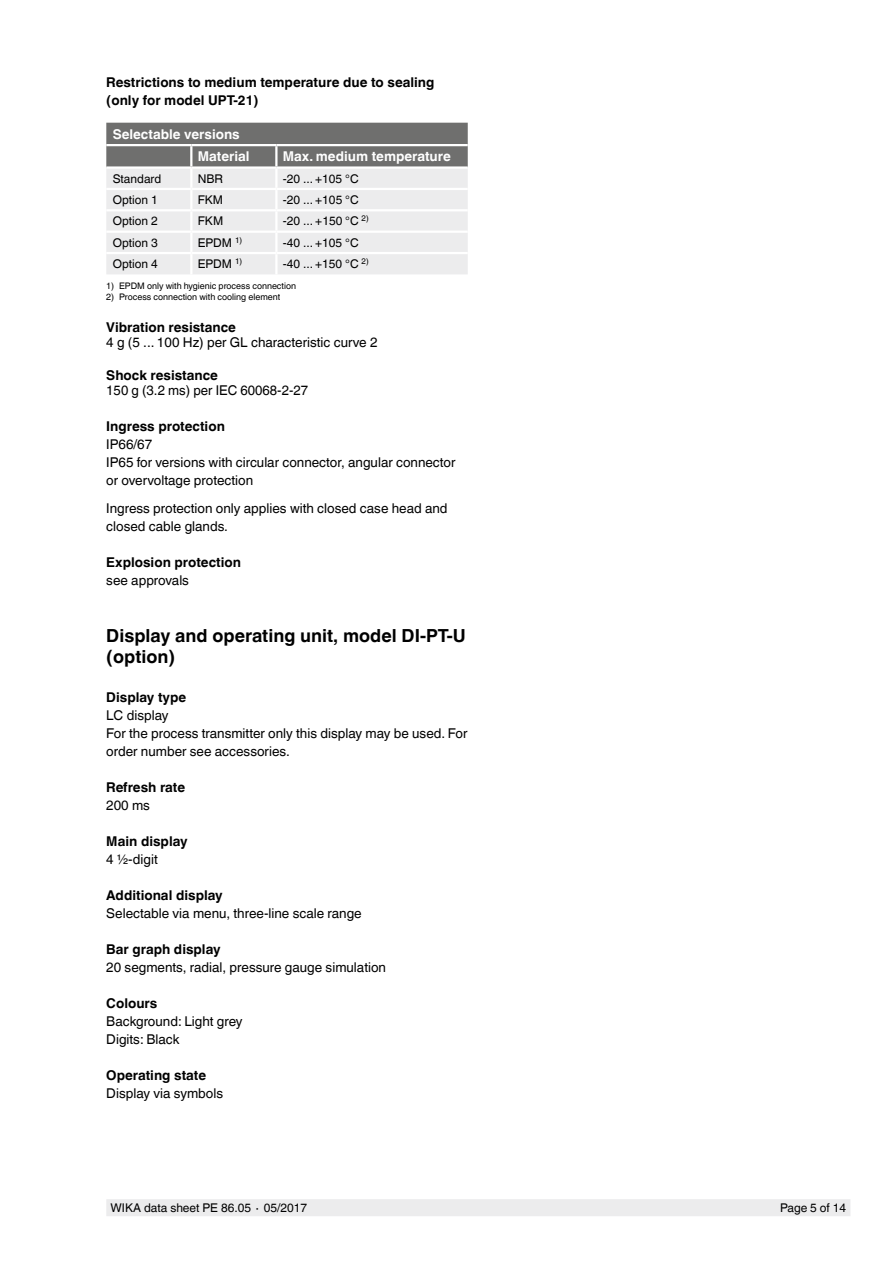
<style>
.page{position:relative;width:893px;height:1263px;background:#fff}
.page>*{position:absolute;margin:0;border:0;box-sizing:border-box;transform-origin:0 0}
.t1{font:700 18px/21px "Helvetica World";color:#000}
.t2{font:13.5px/18px "Helvetica World";color:#000}
.t3{font:700 13.5px/18px "Helvetica World";color:#000}
.t4{font:700 13.5px/22.5px "Helvetica World";color:#fff}
.t5{font:12px "Helvetica World";color:#000}
.t6{font:9px "Helvetica World";color:#000}
</style>
<div class="page">
<div style="left:106px;top:1199px;width:744px;height:17px;background:#ececed"></div>
<svg style="left:106px;top:123px;width:362px;height:151px;background:#cacacb"></svg>
<hr style="left:276px;top:231px;width:192px;height:2px;background:#fff">
<hr style="left:275px;top:233px;width:3px;height:19px;background:#fff">
<hr style="left:106px;top:252px;width:85px;height:2px;background:#fff">
<hr style="left:191px;top:252px;width:85px;height:2px;background:#fff">
<hr style="left:190px;top:254px;width:2px;height:20px;background:#fff">
<hr style="left:276px;top:252px;width:192px;height:2px;background:#fff">
<hr style="left:275px;top:254px;width:3px;height:20px;background:#fff">
<p class="t3" style="left:106px;top:73px;width:330px">Restrictions to medium temperature due to sealing (only for model UPT-21)</p>
<p class="t4" style="left:198px;top:123px;width:53px;text-indent:-85px">Selectable versions<br>Material</p>
<p class="t4" style="left:283px;top:145px;width:170px">Max. medium temperature</p>
<p class="t5" style="left:113px;top:171px;width:50px">Standard</p>
<p class="t5" style="left:198px;top:171px;width:27px">NBR</p>
<p class="t5" style="left:283px;top:171px;width:77px">-20 ... +105 °C</p>
<p class="t5" style="left:113px;top:193px;width:47px">Option 1</p>
<p class="t5" style="left:198px;top:193px;width:27px">FKM</p>
<p class="t5" style="left:283px;top:193px;width:77px">-20 ... +105 °C</p>
<p class="t5" style="left:113px;top:214px;width:47px">Option 2</p>
<p class="t5" style="left:198px;top:214px;width:27px">FKM</p>
<p class="t5" style="left:283px;top:214px;width:87px">-20 ... +150 °C <sup>2)</sup></p>
<p class="t5" style="left:113px;top:235px;width:47px">Option 3</p>
<p class="t5" style="left:198px;top:235px;width:46px">EPDM <sup>1)</sup></p>
<p class="t5" style="left:283px;top:235px;width:77px">-40 ... +105 °C</p>
<p class="t5" style="left:113px;top:257px;width:47px">Option 4</p>
<p class="t5" style="left:198px;top:257px;width:46px">EPDM <sup>1)</sup></p>
<p class="t5" style="left:283px;top:257px;width:88px">-40 ... +150 °C <sup>2)</sup></p>
<p class="t6" style="left:106px;top:281px;width:191px">1) EPDM only with hygienic process connection</p>
<p class="t6" style="left:106px;top:291px;width:175px">2) Process connection with cooling element</p>
<p class="t3" style="left:106px;top:318px;width:131px">Vibration resistance</p>
<p class="t2" style="left:106px;top:333px;width:273px">4 g (5 ... 100 Hz) per GL characteristic curve 2</p>
<p class="t3" style="left:106px;top:366px;width:113px">Shock resistance</p>
<p class="t2" style="left:106px;top:381px;width:203px">150 g (3.2 ms) per IEC 60068-2-27</p>
<p class="t3" style="left:106px;top:417px;width:120px">Ingress protection</p>
<p class="t2" style="left:106px;top:435px;width:351px">IP66/67<br>IP65 for versions with circular connector, angular connector or overvoltage protection</p>
<p class="t2" style="left:106px;top:500px;width:343px">Ingress protection only applies with closed case head and closed cable glands.</p>
<p class="t3" style="left:106px;top:554px;width:136px">Explosion protection</p>
<p class="t2" style="left:106px;top:572px;width:84px">see approvals</p>
<h1 class="t1" style="left:106px;top:626px;width:361px">Display and operating unit, model DI-PT-U (option)</h1>
<p class="t3" style="left:106px;top:689px;width:81px">Display type</p>
<p class="t2" style="left:106px;top:707px;width:363px">LC display<br>For the process transmitter only this display may be used. For order number see accessories.</p>
<p class="t3" style="left:106px;top:779px;width:80px">Refresh rate</p>
<p class="t2" style="left:106px;top:797px;width:45px">200 ms</p>
<p class="t3" style="left:106px;top:833px;width:83px">Main display</p>
<p class="t2" style="left:106px;top:851px;width:53px">4 ½-digit</p>
<p class="t3" style="left:106px;top:887px;width:118px">Additional display</p>
<p class="t2" style="left:106px;top:905px;width:257px">Selectable via menu, three-line scale range</p>
<p class="t3" style="left:106px;top:941px;width:116px">Bar graph display</p>
<p class="t2" style="left:106px;top:959px;width:281px">20 segments, radial, pressure gauge simulation</p>
<p class="t3" style="left:106px;top:995px;width:53px">Colours</p>
<p class="t2" style="left:106px;top:1013px;width:138px">Background: Light grey<br>Digits: Black</p>
<p class="t3" style="left:106px;top:1067px;width:101px">Operating state</p>
<p class="t2" style="left:106px;top:1085px;width:118px">Display via symbols</p>
<p class="t5" style="left:111px;top:1201px;width:198px">WIKA data sheet PE 86.05 ∙ 05/2017</p>
<p class="t5" style="left:780px;top:1201px;width:68px">Page 5 of 14</p>
</div>
